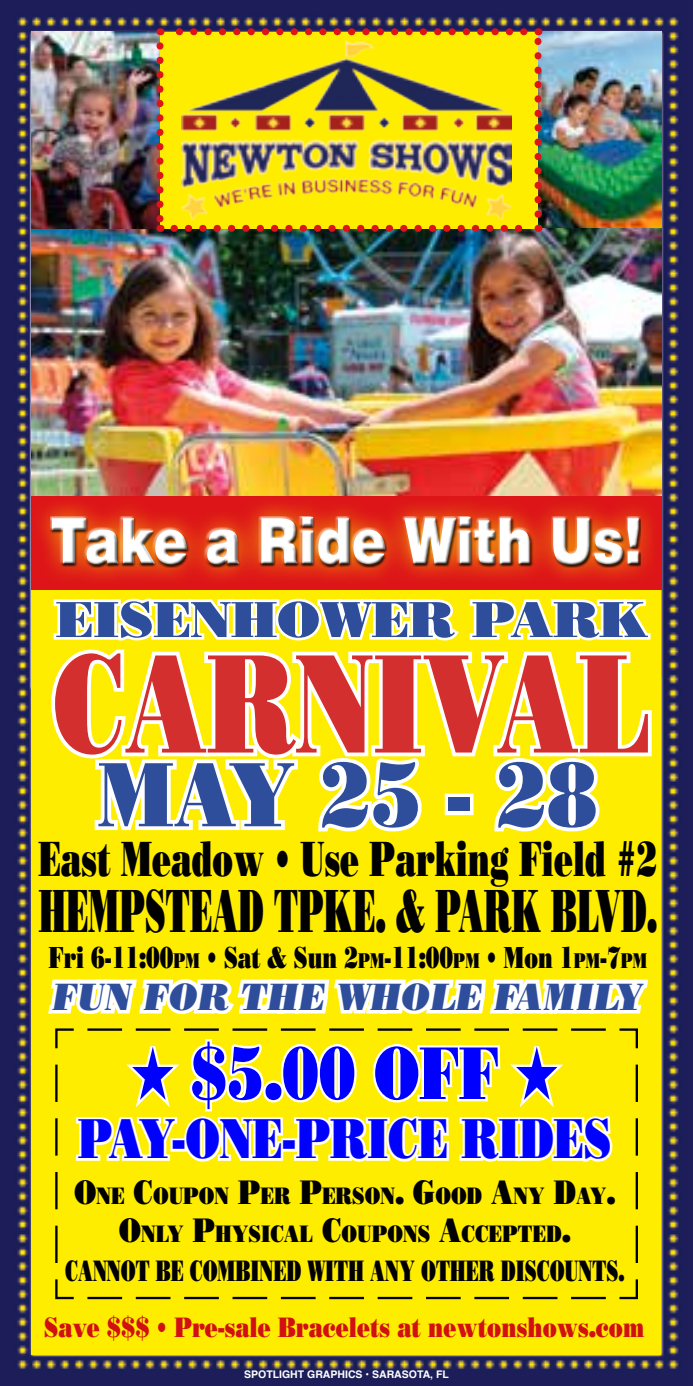
<style>
.page{position:relative;width:693px;height:1386px;background:#fff}
.page>*{position:absolute;margin:0;border:0;box-sizing:border-box;transform-origin:0 0}
.t1{font:140px "Bodoni Poster";color:#d42f2f;scale:.71 1}
.t2{font:91px "Bodoni Poster";color:#2e4e9b;scale:.83 1}
.t3{font:74.2px "Bodoni Poster";color:#00f;scale:.74 1}
.t4{font:900 63px "Helvetica";color:#fff;scale:.83 1}
.t5{font:60.55px "Bodoni Poster";color:#000;scale:.51 1}
.t6{font:56px "Bodoni Poster";color:#00f;scale:.74 1}
.t7{font:50.4px "Bodoni Poster";color:#2e4e9b}
.t8{font:49.35px "Bodoni Poster";color:#000;scale:.63 1}
.t9{font:italic 37.8px "Bodoni Poster";color:#2e4e9b;scale:.92 1}
.t10{font:30.45px "Bodoni Poster";color:#000;scale:.68 1}
.t11{font:29.4px "Bodoni Poster";color:#000;scale:.61 1}
.t12{font:28px "Bodoni Poster";color:#d11012;scale:.76 1}
.t13{font:23.8px/38.5px "Bodoni Poster";color:#000;scale:.79 1}
.t14{font:700 10.5px "Helvetica";color:#fff}
.s1{font-size:21.35px}
.s2{font-style:inherit}
.s3{font-size:33.95px}
</style>
<div class="page">
<img style="left:0;top:0;width:693px;height:1386px">
<div style="left:32px;top:497px;width:630px;height:857px;background:#ffed00"></div>
<img style="left:538px;top:32px;width:124px;height:196px">
<img style="left:31px;top:228px;width:631px;height:269px">
<img style="left:31px;top:32px;width:129px;height:196px">
<div style="left:31px;top:497px;width:631px;height:93px;background:#dd1518"></div>
<div style="left:160px;top:32px;width:378px;height:196px;background:#ffed00"></div>
<img style="left:181px;top:40px;width:330px;height:179px">
<svg style="left:174px;top:225px;width:357px;height:7px"></svg>
<svg style="left:167px;top:28px;width:357px;height:7px"></svg>
<svg style="left:157px;top:46px;width:7px;height:186px"></svg>
<svg style="left:535px;top:28px;width:7px;height:186px"></svg>
<div style="left:30px;top:496px;width:630px;height:90px;background:#ffed00;opacity:.75"></div>
<div style="left:50px;top:516px;width:591px;height:48px;background:#fff;opacity:.75"></div>
<div style="left:50px;top:517px;width:591px;height:50px;background:#000;opacity:.75"></div>
<svg style="left:55px;top:1279px;width:583px;height:21px"></svg>
<svg style="left:48px;top:598px;width:604px;height:665px"></svg>
<h3 class="t4" style="left:50px;top:500px;width:715px">Take a Ride With Us!</h3>
<h3 class="t7" style="left:56px;top:589px;width:594px">EISENHOWER PARK</h3>
<h1 class="t1" style="left:53px;top:620px;width:844px">CARNIVAL</h1>
<h2 class="t2" style="left:98px;top:740px;width:603px">MAY 25 - 28</h2>
<h3 class="t8" style="left:38px;top:829px;width:984px">East Meadow • Use Parking Field #2</h3>
<h3 class="t5" style="left:39px;top:875px;width:1214px">HEMPSTEAD TPKE. &amp; PARK BLVD.</h3>
<p class="t10" style="left:49px;top:939px;width:882px">Fri 6-11:00<span class="s1">PM</span> <span class="s2">•</span> Sat &amp; Sun 2<span class="s1">PM</span>-11:00<span class="s1">PM</span> • Mon 1<span class="s1">PM</span>-7<span class="s1">PM</span></p>
<h3 class="t9" style="left:53px;top:974px;width:643px">FUN FOR THE WHOLE FAMILY</h3>
<h3 class="t3" style="left:130px;top:1029px;width:581px">★ $5.00 OFF ★</h3>
<h3 class="t6" style="left:78px;top:1105px;width:722px">PAY-ONE-PRICE RIDES</h3>
<p class="t13" style="left:119px;top:1176px;width:630px;text-indent:-45px"><span class="s3">O</span>NE <span class="s3">C</span>OUPON <span class="s3">P</span>ER <span class="s3">P</span>ERSON<span class="s3">. G</span>OOD <span class="s3">A</span>NY <span class="s3">D</span>AY<span class="s3">.<br>O</span>NLY <span class="s3">P</span>HYSICAL</p>
<p class="t13" style="left:322px;top:1215px;width:316px"><span class="s3">C</span>OUPONS <span class="s3">A</span>CCEPTED<span class="s3">.</span></p>
<p class="t11" style="left:65px;top:1253px;width:919px">CANNOT BE COMBINED WITH ANY OTHER DISCOUN<span class="s2">TS.</span></p>
<p class="t12" style="left:44px;top:1310px;width:791px">Save $$$ • Pre-sale Bracelets at newtonshows.com</p>
<p class="t14" style="left:244px;top:1366px;width:206px">SPOTLIGHT GRAPHICS • SARASOTA, FL</p>
</div>
